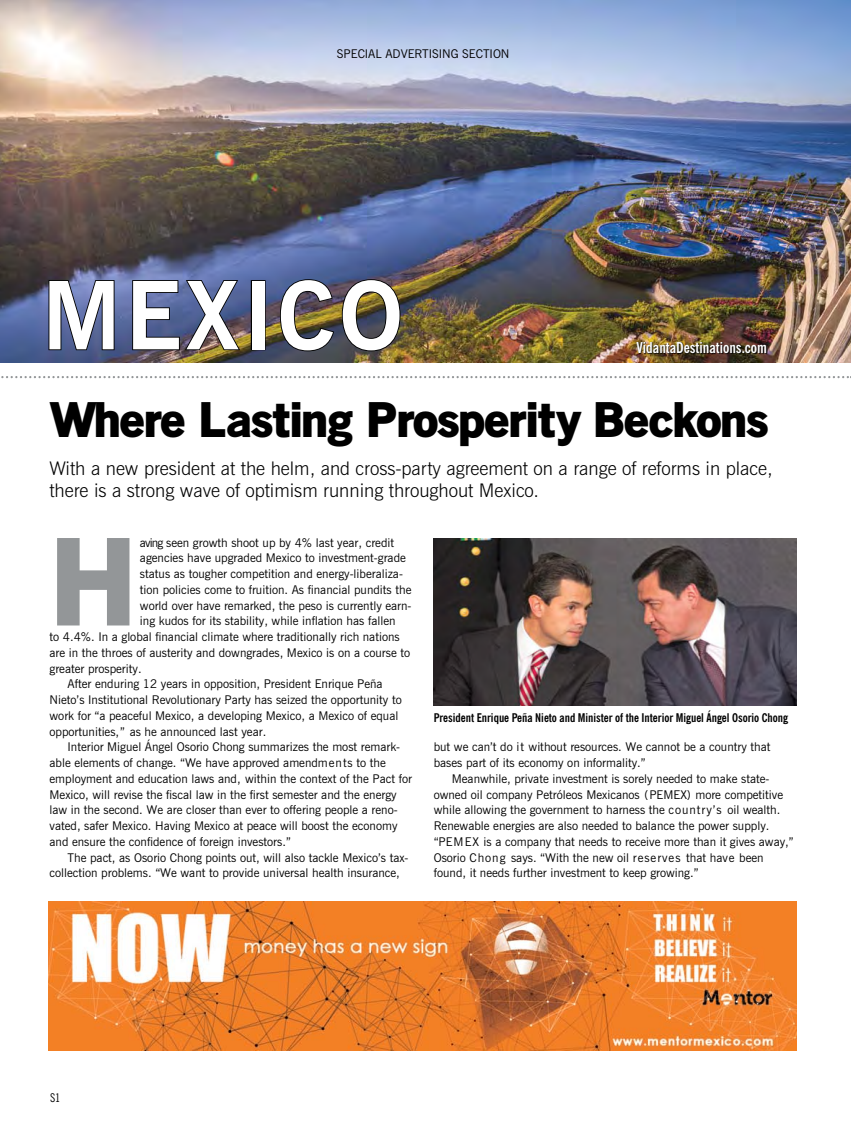
<style>
.page{position:relative;width:851px;height:1134px;background:#fff}
.page>*{position:absolute;margin:0;border:0;box-sizing:border-box;transform-origin:0 0}
.t1{font:700 expanded 120.3px "News Gothic BT";color:#939698}
.t2{font:700 94.05px "News Gothic BT";letter-spacing:.04em;color:#fff}
.t3{font:700 expanded 48px "News Gothic BT";letter-spacing:-.02em;color:#000}
.t4{font:300 18.75px/22.5px "News Gothic BT";color:#000}
.t5{font:700 condensed 15px "News Gothic BT";color:#fff}
.t6{font:12px/15.8px "News Gothic BT";color:#000}
.t7{font:700 condensed 12px "News Gothic BT";color:#000}
.t8{font:condensed 12px "News Gothic BT";color:#000}
</style>
<div class="page">
<img style="left:0;top:0;width:850px;height:362px">
<svg style="left:1px;top:376px;width:850px;height:2px"></svg>
<svg style="left:48px;top:276px;width:67px;height:76px;background:#4f5b85"></svg>
<img style="left:131px;top:279px;width:111px;height:73px">
<div style="left:251px;top:280px;width:14px;height:70px;border:2px solid #000"></div>
<img style="left:279px;top:278px;width:56px;height:74px">
<img style="left:341px;top:278px;width:60px;height:74px">
<img style="left:48px;top:902px;width:748px;height:149px">
<svg style="left:636px;top:342px;width:131px;height:13px;background:#423119"></svg>
<img style="left:434px;top:538px;width:362px;height:168px">
<p class="t6" style="left:337px;top:45px;width:174px">SPECIAL ADVERTISING SECTION</p>
<h2 class="t2" style="left:42px;top:259px;width:363px">MEXICO</h2>
<p class="t5" style="left:636px;top:338px;width:132px">VidantaDestinations.com</p>
<h3 class="t3" style="left:50px;top:391px;width:720px">Where Lasting Prosperity Beckons</h3>
<h3 class="t4" style="left:50px;top:457px;width:724px">With a new president at the helm, and cross-party agreement on a range of reforms in place, there is a strong wave of optimism running throughout Mexico.</h3>
<h1 class="t1" style="left:50px;top:510px;width:88px">H</h1>
<p class="t6" style="left:140px;top:535px;width:256px">aving seen growth shoot up by 4% last year, credit</p>
<p class="t6" style="left:140px;top:550px;width:267px">agencies have upgraded Mexico to investment-grade</p>
<p class="t6" style="left:140px;top:566px;width:264px">status as tougher competition and energy-liberaliza-</p>
<p class="t6" style="left:140px;top:582px;width:273px">tion policies come to fruition. As financial pundits the</p>
<p class="t6" style="left:140px;top:597px;width:273px">world over have remarked, the peso is currently earn-</p>
<p class="t6" style="left:140px;top:613px;width:257px">ing kudos for its stability, while inflation has fallen</p>
<p class="t6" style="left:50px;top:629px;width:352px">to 4.4%. In a global financial climate where traditionally rich nations</p>
<p class="t6" style="left:50px;top:645px;width:362px">are in the throes of austerity and downgrades, Mexico is on a course to</p>
<p class="t6" style="left:50px;top:660px;width:94px">greater prosperity.</p>
<p class="t6" style="left:68px;top:676px;width:316px">After enduring 12 years in opposition, President Enrique Peña</p>
<p class="t6" style="left:50px;top:692px;width:354px">Nieto’s Institutional Revolutionary Party has seized the opportunity to</p>
<p class="t6" style="left:50px;top:708px;width:350px">work for “a peaceful Mexico, a developing Mexico, a Mexico of equal</p>
<p class="t6" style="left:50px;top:723px;width:218px">opportunities,” as he announced last year.</p>
<p class="t6" style="left:68px;top:739px;width:334px">Interior Miguel Ángel Osorio Chong summarizes the most remark-</p>
<p class="t6" style="left:50px;top:755px;width:338px">able elements of change. “We have approved amendments to the</p>
<p class="t6" style="left:50px;top:771px;width:364px">employment and education laws and, within the context of the Pact for</p>
<p class="t6" style="left:50px;top:786px;width:349px">Mexico, will revise the fiscal law in the first semester and the energy</p>
<p class="t6" style="left:50px;top:802px;width:349px">law in the second. We are closer than ever to offering people a reno-</p>
<p class="t6" style="left:50px;top:818px;width:349px">vated, safer Mexico. Having Mexico at peace will boost the economy</p>
<p class="t6" style="left:50px;top:834px;width:243px">and ensure the confidence of foreign investors.”</p>
<p class="t6" style="left:68px;top:849px;width:342px">The pact, as Osorio Chong points out, will also tackle Mexico’s tax-</p>
<p class="t6" style="left:50px;top:865px;width:352px">collection problems. “We want to provide universal health insurance,</p>
<p class="t7" style="left:434px;top:710px;width:356px">President Enrique Peña Nieto and Minister of the Interior Miguel Ángel Osorio Chong</p>
<p class="t6" style="left:434px;top:739px;width:338px">but we can’t do it without resources. We cannot be a country that bases part of its economy on informality.”</p>
<p class="t6" style="left:434px;top:771px;width:361px;text-indent:18px">Meanwhile, private investment is sorely needed to make state&shy;owned oil company Petróleos Mexicanos (PEMEX) more competitive while allowing the government to harness the country’s oil wealth.<br>Renewable energies are also needed to balance the power supply. “PEMEX is a company that needs to receive more than it gives away,” Osorio Chong says. “With the new oil reserves that have been found, it needs further investment to keep growing.”</p>
<p class="t8" style="left:50px;top:1090px;width:12px">S1</p>
</div>
